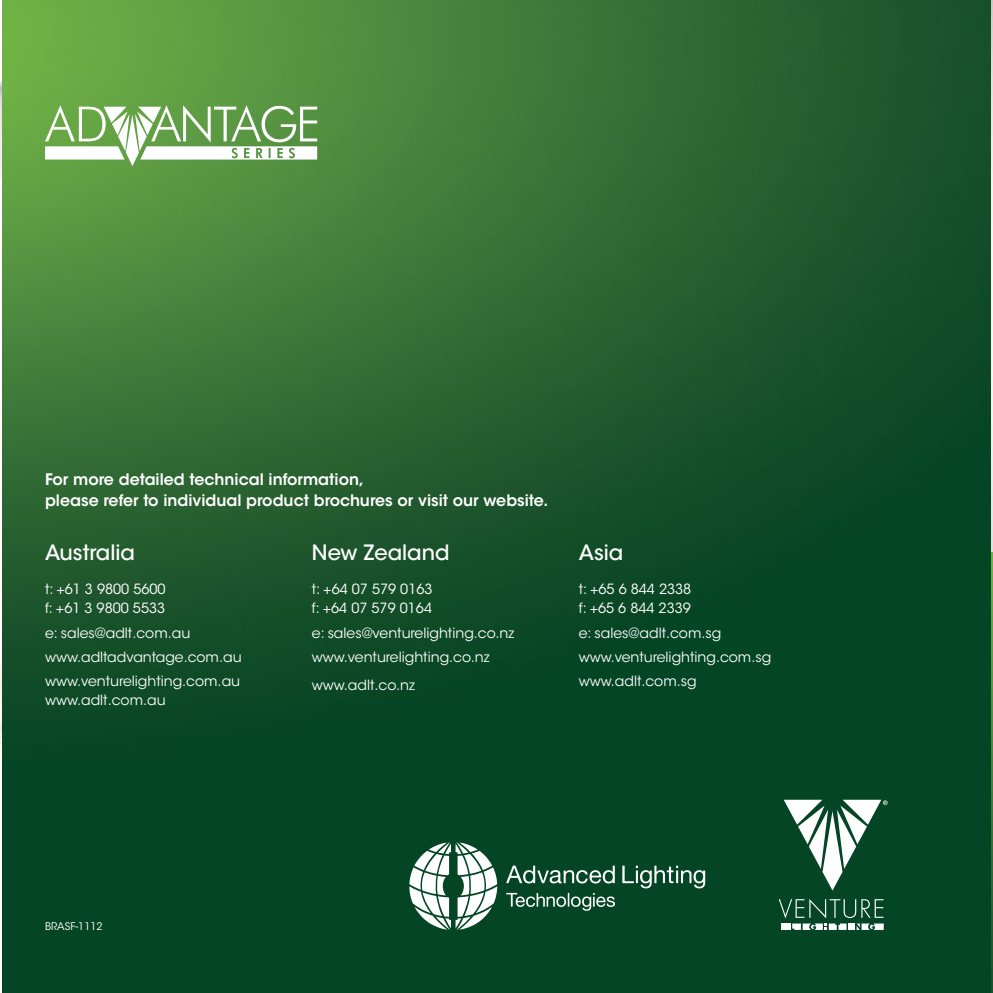
<style>
.page{position:relative;width:993px;height:993px;background:#fff}
.page>*{position:absolute;margin:0;border:0;box-sizing:border-box;transform-origin:0 0}
.t1{font:500 21px "ITC Avant Garde Std";color:#fff}
.t2{font:600 15.75px/21px "ITC Avant Garde Std";color:#fff}
.t3{font:14px/24.2px "ITC Avant Garde Std";color:#fff}
.t4{font:10.5px "ITC Avant Garde Std";color:#fff}
</style>
<div class="page">
<img style="left:990px;top:0;width:2px;height:552px">
<img style="left:990px;top:552px;width:2px;height:440px">
<img style="left:3px;top:0;width:987px;height:992px">
<svg style="left:45px;top:105px;width:272px;height:61px"></svg>
<svg style="left:783px;top:799px;width:104px;height:91px"></svg>
<svg style="left:778px;top:898px;width:105px;height:31px;background:#407159"></svg>
<svg style="left:409px;top:841px;width:88px;height:88px"></svg>
<svg style="left:506px;top:865px;width:108px;height:18px"></svg>
<svg style="left:622px;top:865px;width:83px;height:23px"></svg>
<svg style="left:506px;top:892px;width:108px;height:18px;background:#41725a"></svg>
<p class="t2" style="left:45px;top:468px;width:504px">For more detailed technical information,<br>please refer to individual product brochures or visit our website.</p>
<h1 class="t1" style="left:312px;top:539px;width:139px">New Zealand</h1>
<p class="t3" style="left:312px;top:579px;width:122px;line-height:19.2px">t: +64 07 579 0163 f: +64 07 579 0164</p>
<p class="t3" style="left:312px;top:620px;width:204px">e: sales@venturelighting.co.nz www.venturelighting.co.nz</p>
<p class="t3" style="left:312px;top:672px;width:105px">www.adlt.co.nz</p>
<h1 class="t1" style="left:45px;top:539px;width:91px">Australia</h1>
<p class="t3" style="left:45px;top:579px;width:122px;line-height:19.2px">t: +61 3 9800 5600 f: +61 3 9800 5533</p>
<p class="t3" style="left:45px;top:620px;width:198px">e: sales@adlt.com.au www.adltadvantage.com.au www.venturelighting.com.au</p>
<p class="t3" style="left:45px;top:688px;width:122px">www.adlt.com.au</p>
<h1 class="t1" style="left:578px;top:539px;width:46px">Asia</h1>
<p class="t3" style="left:578px;top:579px;width:114px;line-height:19.2px">t: +65 6 844 2338 f: +65 6 844 2339</p>
<p class="t3" style="left:578px;top:620px;width:194px">e: sales@adlt.com.sg www.venturelighting.com.sg www.adlt.com.sg</p>
<p class="t4" style="left:45px;top:919px;width:59px">BRASF-1112</p>
</div>
